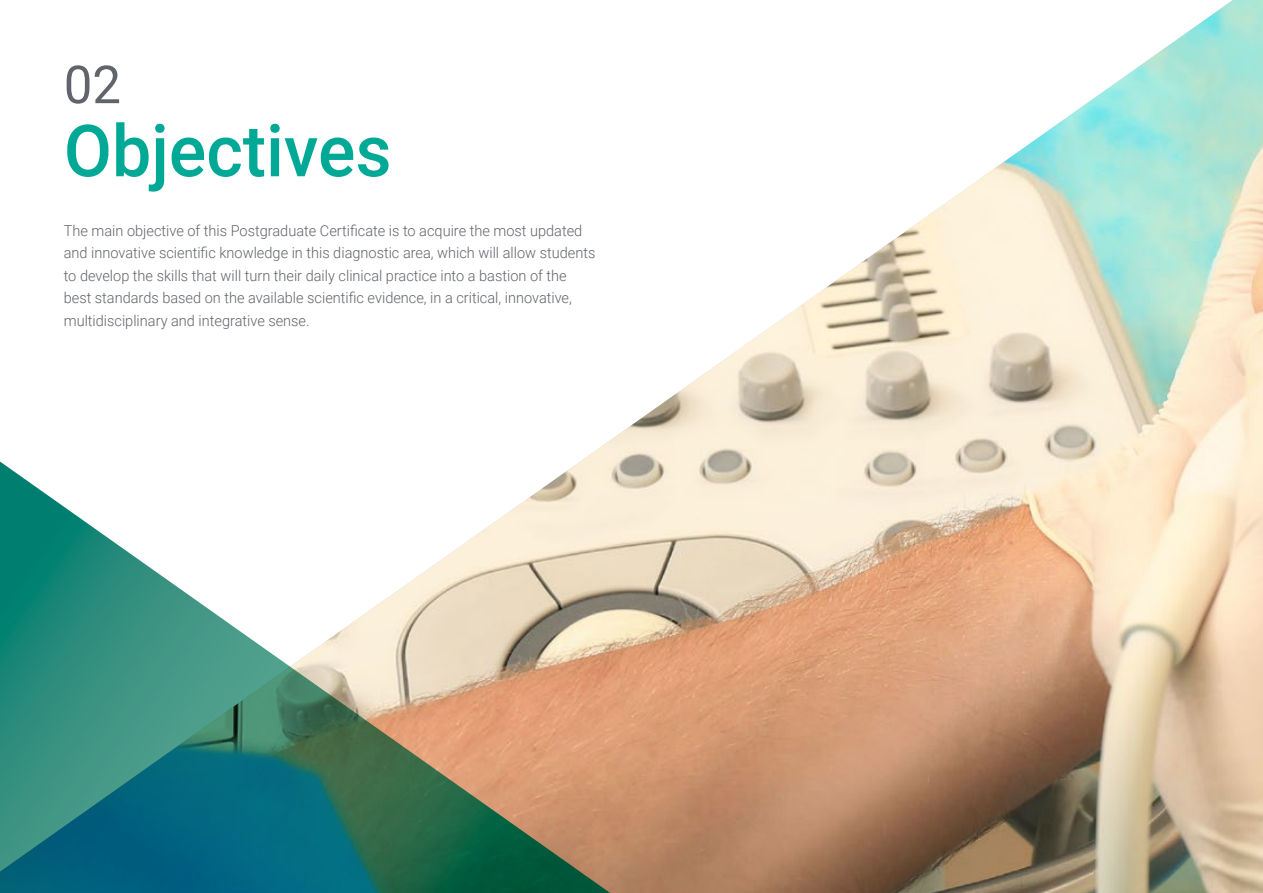
<style>
.page{position:relative;width:1263px;height:893px;background:#fff}
.page>*{position:absolute;margin:0;border:0;box-sizing:border-box;transform-origin:0 0}
.t1{font:500 72px "Roboto";color:#00a996}
.t2{font:52.5px "Roboto";color:#61646a}
.t3{font:300 15px/22.5px "Roboto";color:#61646a}
</style>
<div class="page">
<img style="left:602px;top:0;width:661px;height:893px">
<svg style="left:0;top:446px;width:640px;height:447px"></svg>
<h2 class="t2" style="left:64px;top:48px;width:59px">02</h2>
<h1 class="t1" style="left:64px;top:100px;width:329px">Objectives</h1>
<p class="t3" style="left:64px;top:218px;width:533px">The main objective of this Postgraduate Certificate is to acquire the most updated and innovative scientific knowledge in this diagnostic area, which will allow students to develop the skills that will turn their daily clinical practice into a bastion of the best standards based on the available scientific evidence, in a critical, innovative, multidisciplinary and integrative sense.</p>
</div>
